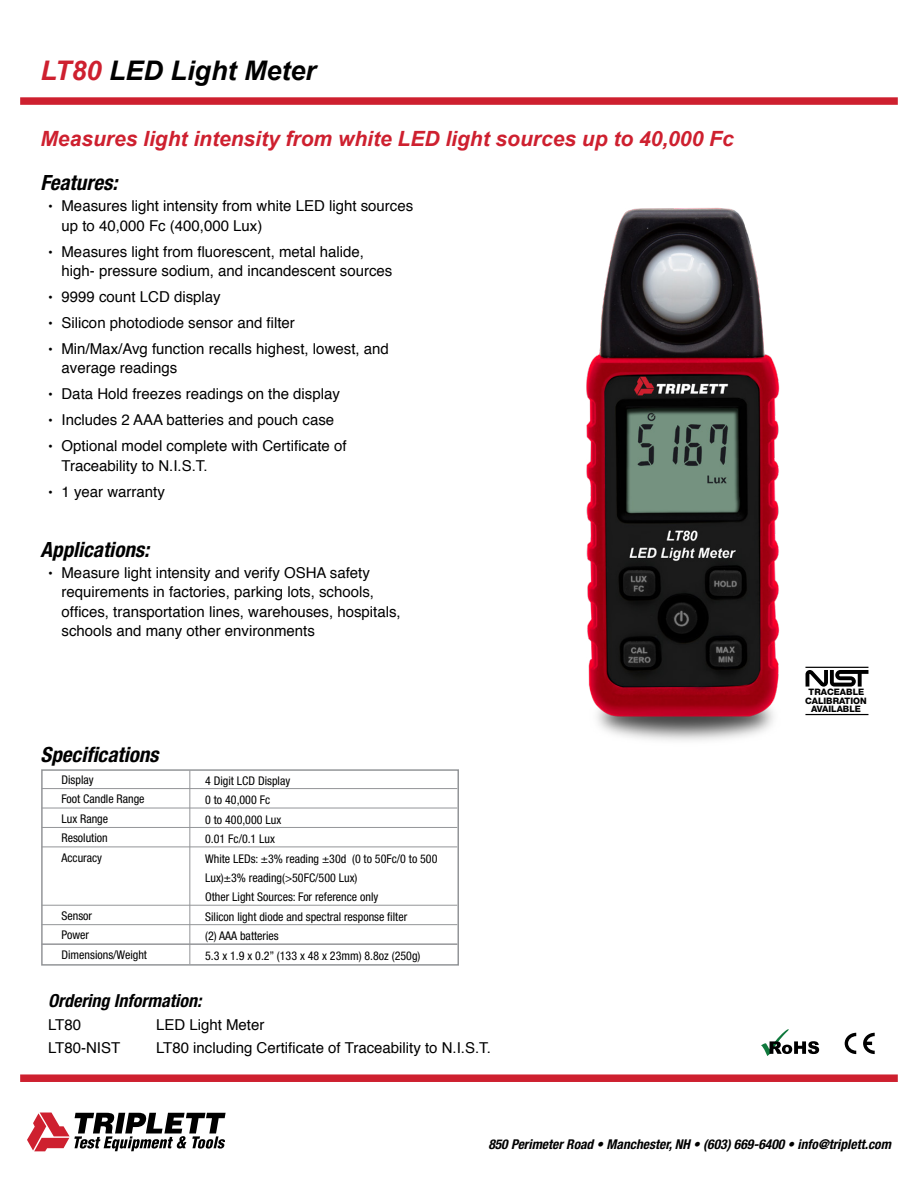
<style>
.page{position:relative;width:918px;height:1188px;background:#fff}
.page>*{position:absolute;margin:0;border:0;box-sizing:border-box;transform-origin:0 0}
.t1{font:italic 700 27px "Arial";color:#000}
.t2{font:italic 700 21px "Arial";color:#ce202f}
.t3{font:italic 700 condensed 21px "Helvetica Neue LT Std";color:#000}
.t4{font:italic 700 condensed 18px "Helvetica Neue LT Std";color:#000}
.t5{font:15px/19.5px "Helvetica";color:#000}
.t6{font:italic 700 condensed 13.5px "Helvetica Neue LT Std";color:#000}
.t7{font:condensed 12px/19.5px "Helvetica Neue LT Std";color:#000}
.t8{font:800 8.85px/8.6px "Helvetica Neue LT Std";color:#000;text-align:center}
.s1{color:#ce202f}
.s2{font-size:13.5px}
</style>
<div class="page">
<img style="left:586px;top:208px;width:283px;height:533px">
<div style="left:20px;top:97px;width:878px;height:8px;background:#ce202f"></div>
<svg style="left:27px;top:1113px;width:199px;height:38px"></svg>
<div style="left:20px;top:1074px;width:878px;height:8px;background:#ce202f"></div>
<hr style="left:42px;top:788px;width:415px;height:1px;background:#939598">
<hr style="left:42px;top:808px;width:415px;height:1px;background:#939598">
<hr style="left:42px;top:827px;width:415px;height:1px;background:#939598">
<hr style="left:42px;top:847px;width:415px;height:1px;background:#939598">
<hr style="left:42px;top:905px;width:415px;height:1px;background:#939598">
<hr style="left:42px;top:924px;width:415px;height:1px;background:#939598">
<hr style="left:42px;top:944px;width:415px;height:1px;background:#939598">
<hr style="left:189px;top:770px;width:1px;height:194px;background:#939598">
<div style="left:41px;top:769px;width:418px;height:197px;border:2px solid #939598"></div>
<svg style="left:806px;top:670px;width:62px;height:17px"></svg>
<hr style="left:805px;top:714px;width:63px;height:1px;background:#000">
<hr style="left:805px;top:667px;width:63px;height:1px;background:#000">
<svg style="left:761px;top:1029px;width:58px;height:27px"></svg>
<svg style="left:845px;top:1033px;width:11px;height:21px"></svg>
<svg style="left:863px;top:1033px;width:12px;height:21px"></svg>
<h1 class="t1" style="left:40px;top:52px;width:277px"><span class="s1">LT80</span> LED Light Meter</h1>
<h2 class="t2" style="left:40px;top:125px;width:695px">Measures light intensity from white LED light sources up to 40,000 Fc</h2>
<h2 class="t3" style="left:40px;top:170px;width:78px">Features:</h2>
<p class="t5" style="left:62px;top:196px;width:353px;text-indent:-14px"><span class="s2">•</span> Measures light intensity from white LED light sources up to 40,000 Fc (400,000 Lux)</p>
<p class="t5" style="left:62px;top:242px;width:332px;text-indent:-14px"><span class="s2">•</span> Measures light from fluorescent, metal halide, high‐ pressure sodium, and incandescent sources</p>
<p class="t5" style="left:48px;top:287px;width:174px"><span class="s2">•</span> 9999 count LCD display</p>
<p class="t5" style="left:48px;top:313px;width:248px"><span class="s2">•</span> Silicon photodiode sensor and filter</p>
<p class="t5" style="left:62px;top:339px;width:329px;text-indent:-14px"><span class="s2">•</span> Min/Max/Avg function recalls highest, lowest, and average readings</p>
<p class="t5" style="left:48px;top:385px;width:293px"><span class="s2">•</span> Data Hold freezes readings on the display</p>
<p class="t5" style="left:48px;top:411px;width:288px"><span class="s2">•</span> Includes 2 AAA batteries and pouch case</p>
<p class="t5" style="left:62px;top:437px;width:287px;text-indent:-14px"><span class="s2">•</span> Optional model complete with Certificate of<br>Traceability to N.I.S.T.</p>
<p class="t5" style="left:48px;top:482px;width:118px"><span class="s2">•</span> 1 year warranty</p>
<h2 class="t3" style="left:40px;top:537px;width:110px">Applications:</h2>
<p class="t5" style="left:62px;top:563px;width:341px;text-indent:-14px"><span class="s2">•</span> Measure light intensity and verify OSHA safety requirements in factories, parking lots, schools, offices, transportation lines, warehouses, hospitals, schools and many other environments</p>
<h2 class="t3" style="left:40px;top:741px;width:120px">Specifications</h2>
<p class="t7" style="left:62px;top:770px;width:85px">Display<br>Foot Candle Range<br>Lux Range<br>Resolution<br>Accuracy</p>
<p class="t7" style="left:62px;top:906px;width:87px">Sensor<br>Power<br>Dimensions/Weight</p>
<p class="t7" style="left:205px;top:771px;width:234px">4 Digit LCD Display<br>0 to 40,000 Fc<br>0 to 400,000 Lux<br>0.01 Fc/0.1 Lux<br>White LEDs: ±3% reading ±30d (0 to 50Fc/0 to 500<br>Lux)±3% reading(&gt;50FC/500 Lux)<br>Other Light Sources: For reference only<br>Silicon light diode and spectral response filter<br>(2) AAA batteries<br>5.3 x 1.9 x 0.2” (133 x 48 x 23mm) 8.8oz (250g)</p>
<p class="t4" style="left:48px;top:990px;width:155px">Ordering Information:</p>
<p class="t5" style="left:48px;top:1016px;width:35px">LT80</p>
<p class="t5" style="left:156px;top:1016px;width:110px">LED Light Meter</p>
<p class="t5" style="left:48px;top:1039px;width:74px">LT80-NIST</p>
<p class="t5" style="left:156px;top:1039px;width:336px">LT80 including Certificate of Traceability to N.I.S.T.</p>
<p class="t8" style="left:805px;top:688px;width:63px">TRACEABLE<br>CALIBRATION<br>AVAILABLE</p>
<p class="t6" style="left:488px;top:1136px;width:404px">850 Perimeter Road • Manchester, NH • (603) 669-6400 • info@triplett.com</p>
</div>
